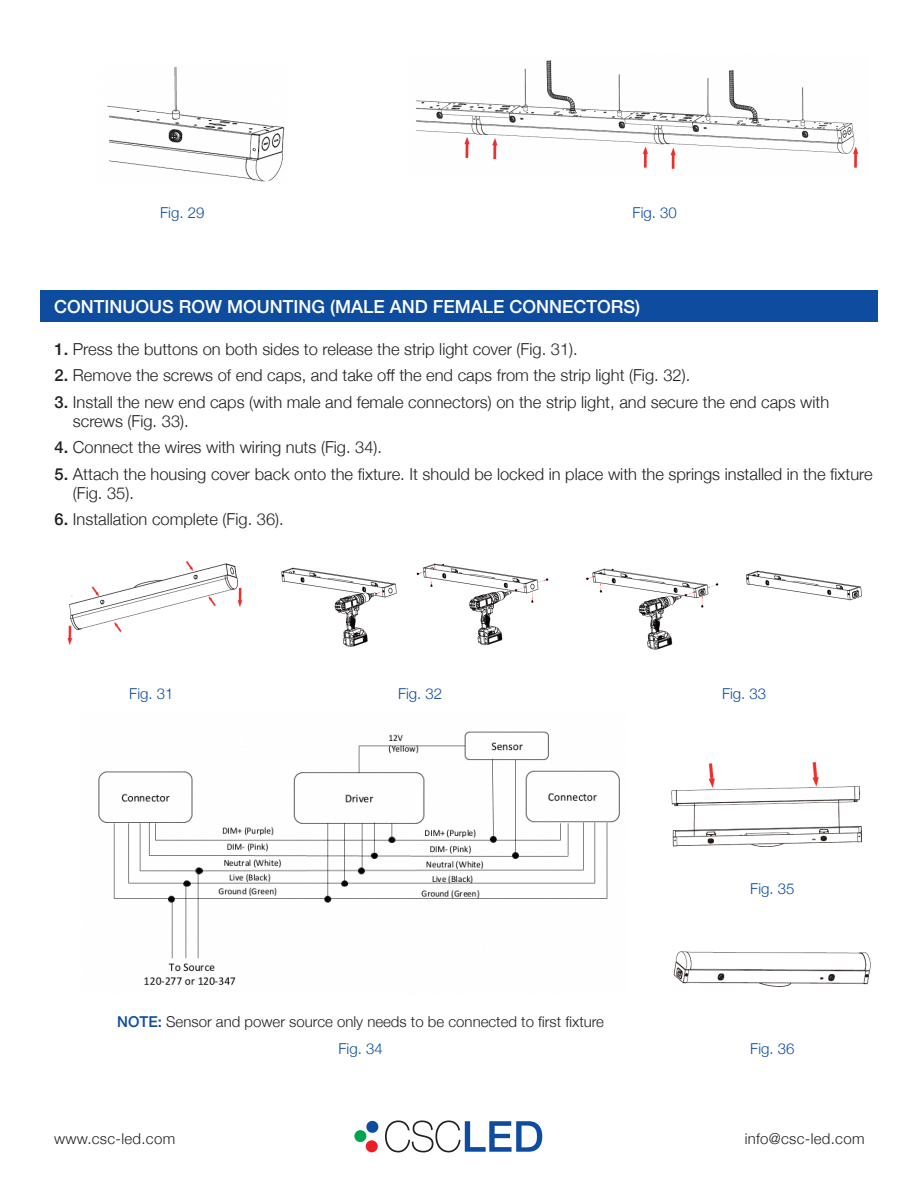
<style>
.page{position:relative;width:918px;height:1188px;background:#fff}
.page>*{position:absolute;margin:0;border:0;box-sizing:border-box;transform-origin:0 0}
.t1{font:500 18px "Helvetica Neue";color:#fff}
.t2{font:300 16.5px/19.5px "Helvetica Neue";color:#231f20}
.t3{font:300 15px "Helvetica Neue";color:#231f20}
.t4{font:300 15px "Helvetica Neue";color:#0d4c9f}
.t5{font:300 15px "Helvetica Neue";letter-spacing:.02em;color:#231f20}
.s1{font-weight:500}
.s2{font-weight:500;color:#0d4c9f}
</style>
<div class="page">
<img style="left:671px;top:762px;width:191px;height:85px">
<img style="left:673px;top:951px;width:198px;height:36px">
<img style="left:67px;top:561px;width:176px;height:84px">
<img style="left:281px;top:563px;width:268px;height:84px">
<img style="left:586px;top:568px;width:276px;height:82px">
<div style="left:40px;top:290px;width:838px;height:32px;background:#0d4c9f"></div>
<img style="left:416px;top:60px;width:443px;height:109px">
<img style="left:107px;top:66px;width:178px;height:116px">
<svg style="left:385px;top:1120px;width:157px;height:32px"></svg>
<div style="left:354px;top:1130px;width:12px;height:12px;background:#00a54f;border-radius:50%"></div>
<div style="left:366px;top:1140px;width:12px;height:12px;background:#ee1d23;border-radius:50%"></div>
<div style="left:366px;top:1121px;width:12px;height:12px;background:#0d4c9f;border-radius:50%"></div>
<img style="left:98px;top:731px;width:522px;height:255px">
<p class="t4" style="left:160px;top:200px;width:46px">Fig. 29</p>
<p class="t4" style="left:633px;top:200px;width:46px">Fig. 30</p>
<p class="t1" style="left:54px;top:292px;width:588px">CONTINUOUS ROW MOUNTING (MALE AND FEMALE CONNECTORS)</p>
<p class="t2" style="left:55px;top:338px;width:525px"><span class="s1">1.</span> Press the buttons on both sides to release the strip light cover (Fig. 31).</p>
<p class="t2" style="left:55px;top:364px;width:637px"><span class="s1">2.</span> Remove the screws of end caps, and take off the end caps from the strip light (Fig. 32).</p>
<p class="t2" style="left:73px;top:391px;width:758px;text-indent:-18px"><span class="s1">3.</span> Install the new end caps (with male and female connectors) on the strip light, and secure the end caps with screws (Fig. 33).</p>
<p class="t2" style="left:55px;top:436px;width:329px"><span class="s1">4.</span> Connect the wires with wiring nuts (Fig. 34).</p>
<p class="t2" style="left:73px;top:463px;width:801px;text-indent:-18px"><span class="s1">5.</span> Attach the housing cover back onto the fixture. It should be locked in place with the springs installed in the fixture (Fig. 35).</p>
<p class="t2" style="left:55px;top:508px;width:231px"><span class="s1">6.</span> Installation complete (Fig. 36).</p>
<p class="t4" style="left:129px;top:682px;width:46px">Fig. 31</p>
<p class="t4" style="left:398px;top:682px;width:46px">Fig. 32</p>
<p class="t4" style="left:722px;top:682px;width:46px">Fig. 33</p>
<p class="t3" style="left:117px;top:1010px;width:488px"><span class="s2">NOTE:</span> Sensor and power source only needs to be connected to first fixture</p>
<p class="t4" style="left:339px;top:1036px;width:46px">Fig. 34</p>
<p class="t4" style="left:750px;top:877px;width:46px">Fig. 35</p>
<p class="t4" style="left:750px;top:1036px;width:46px">Fig. 36</p>
<p class="t5" style="left:54px;top:1127px;width:123px">www.csc-led.com</p>
<p class="t5" style="left:745px;top:1127px;width:121px">info@csc-led.com</p>
</div>
